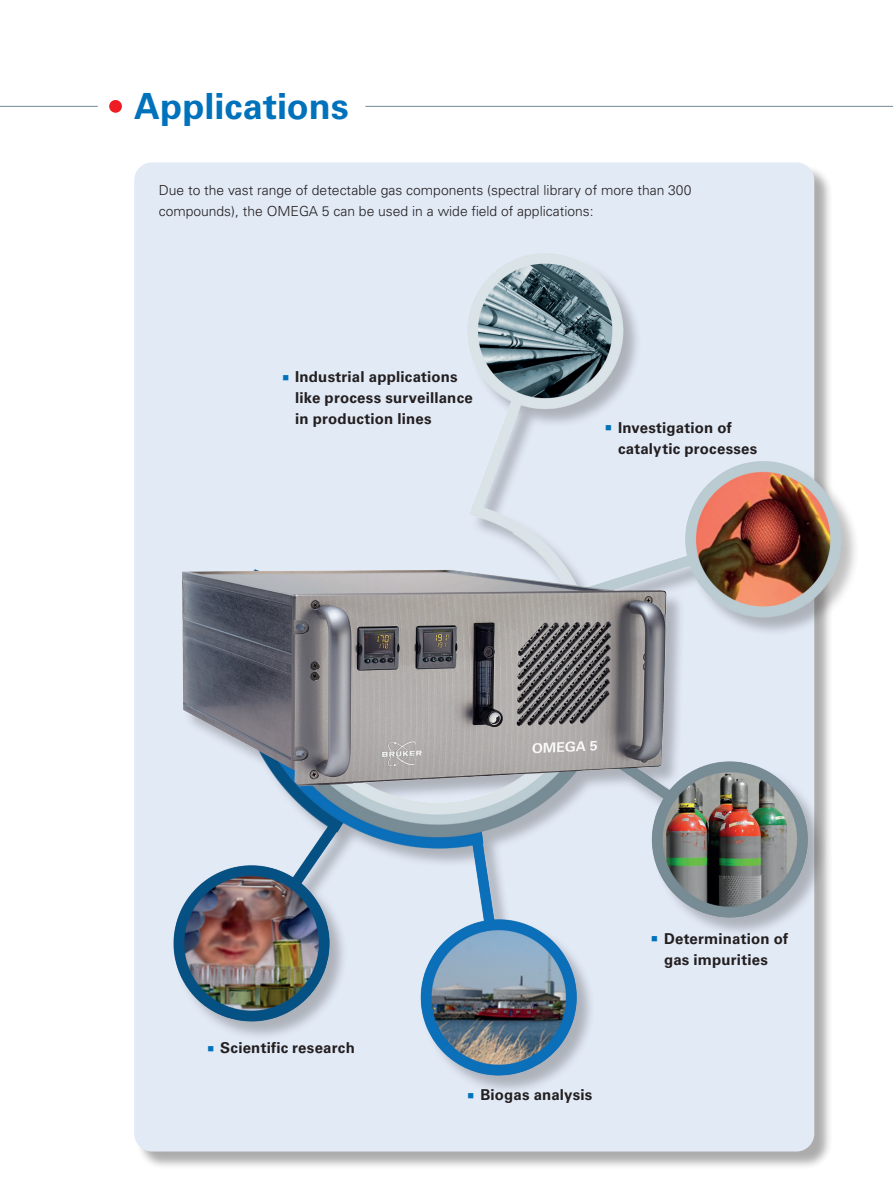
<style>
.page{position:relative;width:893px;height:1187px;background:#fff}
.page>*{position:absolute;margin:0;border:0;box-sizing:border-box;transform-origin:0 0}
.t1{font:700 36px "Univers LT Std";letter-spacing:.005em;color:#0072bc}
.t2{font:700 15px/21px "Univers LT Std";letter-spacing:.015em;color:#231f20}
.t3{font:300 13.8px/21px "Univers LT Std";color:#231f20}
.s1{color:#0072bc}
</style>
<div class="page">
<div style="left:134px;top:162px;width:680px;height:989px;background:#e2eaf6;border-radius:18px"></div>
<hr style="left:365px;top:106px;width:528px;height:1px;background:#738a95">
<div style="left:109px;top:100px;width:13px;height:13px;background:#ee1d23;border-radius:50%"></div>
<hr style="left:0;top:106px;width:98px;height:1px;background:#738a95">
<img style="left:171px;top:236px;width:685px;height:931px">
<h1 class="t1" style="left:134px;top:86px;width:216px">Applications</h1>
<p class="t3" style="left:159px;top:180px;width:534px">Due to the vast range of detectable gas components (spectral library of more than 300 compounds), the OMEGA 5 can be used in a wide field of applications:</p>
<p class="t2" style="left:295px;top:366px;width:179px;text-indent:-13px"><span class="s1">■</span> Industrial applications like process surveillance in production lines</p>
<p class="t2" style="left:618px;top:417px;width:141px;text-indent:-13px"><span class="s1">■</span> Investigation of catalytic processes</p>
<p class="t2" style="left:208px;top:1037px;width:149px"><span class="s1">■</span> Scientific research</p>
<p class="t2" style="left:468px;top:1084px;width:126px"><span class="s1">■</span> Biogas analysis</p>
<p class="t2" style="left:651px;top:927px;width:138px;text-align:center"><span class="s1">■</span> Determination of gas impurities</p>
</div>
